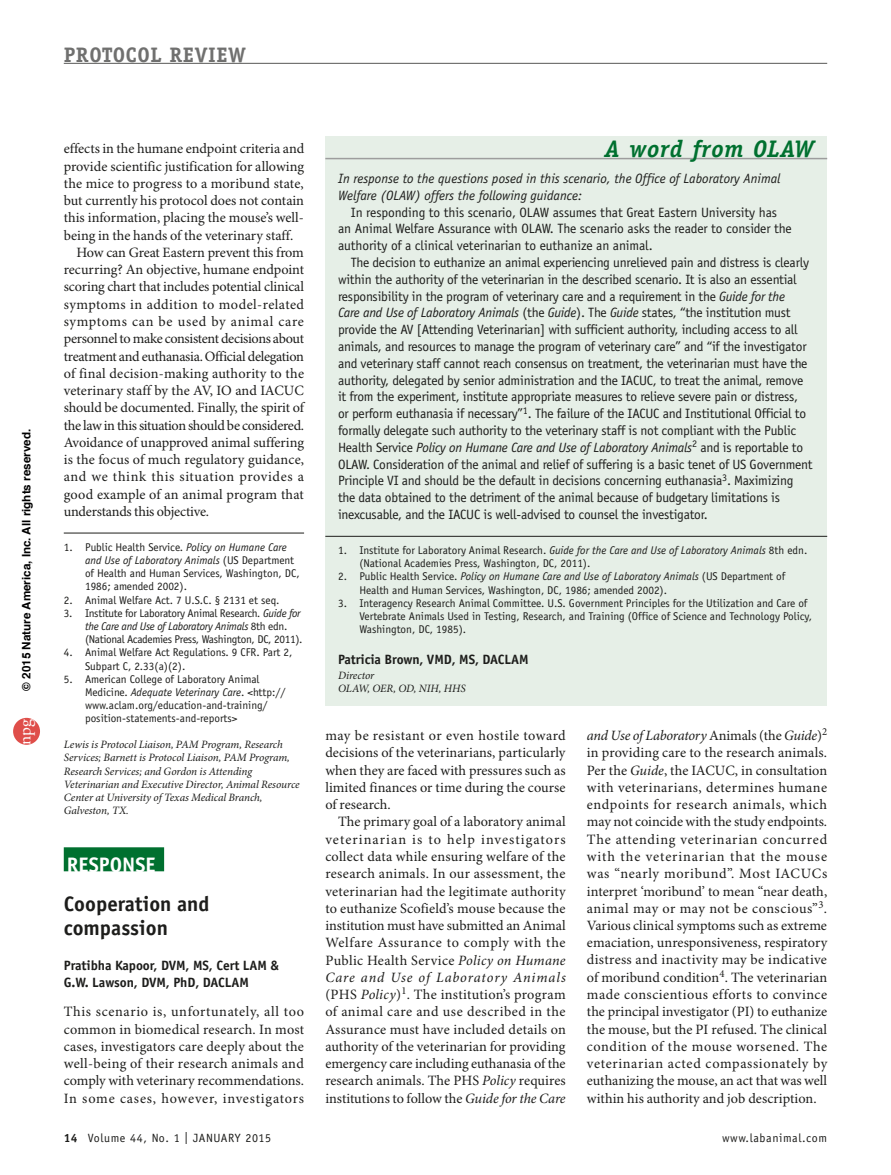
<style>
.page{position:relative;width:891px;height:1175px;background:#fff}
.page>*{position:absolute;margin:0;border:0;box-sizing:border-box;transform-origin:0 0}
.t1{font:italic 700 24px "Officina Serif Std";letter-spacing:.025em;color:#00702f}
.t2{font:700 21px/24px "Officina Sans Std";color:#1d1d1b}
.t3{font:700 21px "Officina Serif Std";letter-spacing:.025em;color:#70706f}
.t4{font:700 21px "Officina Sans Std";color:#fff}
.t5{font:17.4px "Adobe Garamond Pro";color:#fff}
.t6{font:14.25px/17.2px "Minion Pro";color:#1d1d1b;text-align:justify}
.t7{font:13.5px/16.8px "Officina Sans Std";letter-spacing:-.015em;color:#1d1d1b}
.t8{font:italic 13.5px/16.8px "Officina Sans Std";color:#1d1d1b}
.t9{font:700 13.5px "Officina Sans Std";letter-spacing:-.005em;color:#1d1d1b}
.t10{font:12px "Officina Sans Std";letter-spacing:.05em;color:#1d1d1b}
.t11{font:700 11.7px "Helvetica";color:#000}
.t12{font:11.25px/13.2px "Officina Sans Std";color:#1d1d1b}
.t13{font:italic 11.25px/13.2px "Minion Pro";letter-spacing:-.005em;color:#1d1d1b}
.t14{font:11.25px/13.2px "Officina Sans Std";letter-spacing:-.025em;color:#1d1d1b}
.s1{font-family:"Arial"}
.s2{font-style:italic}
.s3{font-weight:700}
</style>
<div class="page">
<hr style="left:64px;top:533px;width:240px;height:1px;background:#1d1d1b">
<div style="left:325px;top:136px;width:502px;height:569px;background:#e6efe7"></div>
<hr style="left:325px;top:158px;width:502px;height:1px;background:#9d9d9d">
<hr style="left:325px;top:536px;width:502px;height:1px;background:#1d1d1b">
<hr style="left:64px;top:63px;width:763px;height:1px;background:#575756">
<div style="left:64px;top:847px;width:100px;height:24px;background:#00702f"></div>
<div style="left:13px;top:718px;width:27px;height:26px;background:#df4e4a;border-radius:50%"></div>
<h3 class="t3" style="left:64px;top:41px;width:184px">PROTOCOL REVIEW</h3>
<p class="t11" style="left:17px;top:690px;width:263px;rotate:-90deg">© 201<span class="s1">5</span> Nature America, Inc. All rights reserved.</p>
<p class="t5" style="left:14px;top:744px;width:28px;rotate:-90deg">npg</p>
<p class="t6" style="left:64px;top:141px;width:242px">effects in the humane endpoint criteria and</p>
<p class="t1" style="left:605px;top:135px;width:211px">A word from OLAW</p>
<p class="t6" style="left:64px;top:158px;width:242px">provide scientific justification for allowing the mice to progress to a moribund state, but currently his protocol does not contain this information, placing the mouse’s well&shy;being in the hands of the veterinary staff.</p>
<p class="t6" style="left:64px;top:244px;width:242px;text-indent:13px">How can Great Eastern prevent this from recurring? An objective, humane endpoint scoring chart that includes potential clinical symptoms in addition to model-related s y mpt om s c an b e u s e d by an ima l c are personnel to make consistent decisions about treatment and euthanasia. Official delegation of final decision-making authority to the veterinar y staff by the AV, IO and IACUC should be documented. Finally, the spirit of the law in this situation should be considered.<br>Avoidance of unapproved animal suffering is the focus of much regulatory guidance, and w e t h in k t h i s s it u at i on prov id e s a good example of an animal program that understands this objective.</p>
<p class="t8" style="left:338px;top:170px;width:444px">In response to the questions posed in this scenario, the Office of Laboratory Animal<br>Welfare (OLAW) offers the following guidance:</p>
<p class="t7" style="left:338px;top:203px;width:455px;text-indent:13px">In responding to this scenario, OLAW assumes that Great Eastern university has an Animal Welfare Assurance with OLAW. The scenario asks the reader to consider the authority of a clinical veterinarian to euthanize an animal.</p>
<p class="t7" style="left:338px;top:254px;width:476px;text-indent:13px">The decision to euthanize an animal experiencing unrelieved pain and distress is clearly within the authority of the veterinarian in the described scenario. It is also an essential responsibility in the program of veterinary care and a requirement in the <span class="s2">Guide for the<br>Care and Use of Laboratory Animals</span> (the <span class="s2">Guide</span>). The <span class="s2">Guide</span> states, “the institution must provide the AV [Attending Veterinarian] with sufficient authority, including access to all animals, and resources to manage the program of veterinary care” and “if the investigator and veterinary staff cannot reach consensus on treatment, the veterinarian must have the authority, delegated by senior administration and the IACuC, to treat the animal, remove it from the experiment, institute appropriate measures to relieve severe pain or distress,<br>or perform euthanasia if necessary”<sup>1</sup>. The failure of the IACuC and Institutional Official to formally delegate such authority to the veterinary staff is not compliant with the Public Health Service <span class="s2">Policy on Humane Care and Use of Laboratory Animals</span><sup>2</sup> and is reportable to OLAW. Consideration of the animal and relief of suffering is a basic tenet of uS Government Principle VI and should be the default in decisions concerning euthanasia<sup>3</sup>. Maximizing the data obtained to the detriment of the animal because of budgetary limitations is inexcusable, and the IACuC is well-advised to counsel the investigator.</p>
<p class="t12" style="left:85px;top:540px;width:216px;text-indent:-21px">1. Public Health Service. <span class="s2">Policy on Humane Care and Use of Laboratory Animals</span> (uS Department of Health and Human Services, Washington, DC, 1986; amended 2002).</p>
<p class="t12" style="left:64px;top:593px;width:217px">2. Animal Welfare Act. 7 u.S.C. § 2131 et seq.</p>
<p class="t14" style="left:85px;top:606px;width:219px;text-indent:-21px">3. Institute for Laboratory Animal Research<span class="s2">. Guide for the Care and Use of Laboratory Animals</span> 8th edn. (National Academies Press, Washington, DC, 2011).</p>
<p class="t12" style="left:85px;top:646px;width:209px;text-indent:-21px">4. Animal Welfare Act Regulations. 9 CFR. Part 2,<br>Subpart C, 2.33(a)(2).</p>
<p class="t12" style="left:85px;top:672px;width:202px;text-indent:-21px">5. American College of Laboratory Animal Medicine. <span class="s2">Adequate Veterinary Care</span>. &lt;http:// www.aclam.org/education-and-training/ position-statements-and-reports&gt;</p>
<p class="t13" style="left:64px;top:738px;width:237px">Lewis is Protocol Liaison, PAM Program, Research Services; Barnett is Protocol Liaison, PAM Program, Research Services; and Gordon is Attending Veterinarian and Executive Director, Animal Resource Center at University of Texas Medical Branch, Galveston, TX.</p>
<p class="t4" style="left:67px;top:851px;width:90px">ReSponSe</p>
<h3 class="t2" style="left:64px;top:892px;width:147px">Cooperation and compassion</h3>
<h5 class="t9" style="left:64px;top:956px;width:216px">pratibha Kapoor, DVM, MS, Cert LAM &amp;</h5>
<p class="t9" style="left:64px;top:973px;width:187px">G.W. Lawson, DVM, phD, DACLAM</p>
<p class="t6" style="left:64px;top:1003px;width:242px">T h i s s c e n ar i o i s, un for tun ate ly, a l l t o o common in biomedical research. In most cases, investigators care deeply about the well-being of their research animals and comply with veterinary recommendations.<br>In s om e c a s e s, h ow e v e r, inve s t ig at o r s</p>
<p class="t12" style="left:359px;top:543px;width:449px;text-indent:-21px">1. Institute for Laboratory Animal Research. <span class="s2">Guide for the Care and Use of Laboratory Animals</span> 8th edn. (National Academies Press, Washington, DC, 2011).</p>
<p class="t12" style="left:359px;top:570px;width:427px;text-indent:-21px">2. Public Health Service. <span class="s2">Policy on Humane Care and Use of Laboratory Animals</span> (uS Department of<br>Health and Human Services, Washington, DC, 1986; amended 2002).</p>
<p class="t12" style="left:359px;top:596px;width:454px;text-indent:-21px">3. Interagency Research Animal Committee. u.S. Government Principles for the utilization and Care of<br>Vertebrate Animals used in Testing, Research, and Training (Office of Science and Technology Policy,</p>
<p class="t12" style="left:359px;top:623px;width:108px">Washington, DC, 1985).</p>
<h5 class="t9" style="left:338px;top:650px;width:192px">patricia Brown, VMD, MS, DACLAM</h5>
<p class="t13" style="left:338px;top:669px;width:129px">Director<br>OLAW, OER, OD, NIH, HHS</p>
<p class="t6" style="left:325px;top:727px;width:242px">may b e resist ant or even hostile toward decisions of the veterinarians, particularly when they are faced with pressures such as limited finances or time during the course of research.</p>
<p class="t6" style="left:325px;top:814px;width:242px;text-indent:13px">The primary goal of a laboratory animal v et e r in a r i a n i s t o h e l p in v e s t ig a t o r s collect data while ensuring welfare of the research animals. In our assessment, the veterinarian had the legitimate authority to euthanize Scofield’s mouse because the institution must have submitted an Animal We lf are Ass uran c e to c omp ly w it h t h e Public Health S er vice <span class="s2">Policy on Humane C a r e a n d Us e o f L a b o r a t o r y An i m a l s </span>(PHS <span class="s2">Policy</span>)<sup>1</sup>. The institution’s program of animal care and us e des cr ib ed in t he Assurance must have included details on authority of the veterinarian for providing emergency care including euthanasia of the research animals. The PHS <span class="s2">Policy</span> requires institutions to follow the <span class="s2">Guide for the Care</span></p>
<p class="t6" style="left:587px;top:727px;width:242px"><span class="s2">and Use of Laboratory</span> Animals (the <span class="s2">Guide</span>)<sup>2 </sup>in providing care to the research animals.<br>Per the <span class="s2">Guide</span>, the IACUC, in consultation with veterinar ians, determines humane e ndp oints for re s e arc h an im a l s, w h i ch may not coincide with the study endpoints.<br>T he at te n din g vete r in ar i a n c onc ur re d w i t h t h e v et e r in a r i a n t h at t h e m o u s e wa s “ne arl y m or ibund”. Mo st IACUCs interpret ‘moribund’ to mean “near death, animal may or may not b e conscious”<sup>3</sup> .<br>Various clinical symptoms such as extreme emaciation, unresponsiveness, respiratory distress and inactivity may be indicative of moribund condition<sup>4</sup>. The veterinarian made cons cientious ef for ts to conv ince the principal investigator (PI) to euthanize the mouse, but the PI refused. The clinical c ondition of the mouse wors ene d. The vet e r in ar i an a c te d c omp a ss i on at e l y by euthanizing the mouse, an act that was well within his authority and job description.</p>
<p class="t10" style="left:64px;top:1131px;width:209px"><span class="s3">14</span> Volume 44, No. 1 | jANuARy 2015</p>
<p class="t10" style="left:722px;top:1131px;width:107px">www.labanimal.com</p>
</div>
